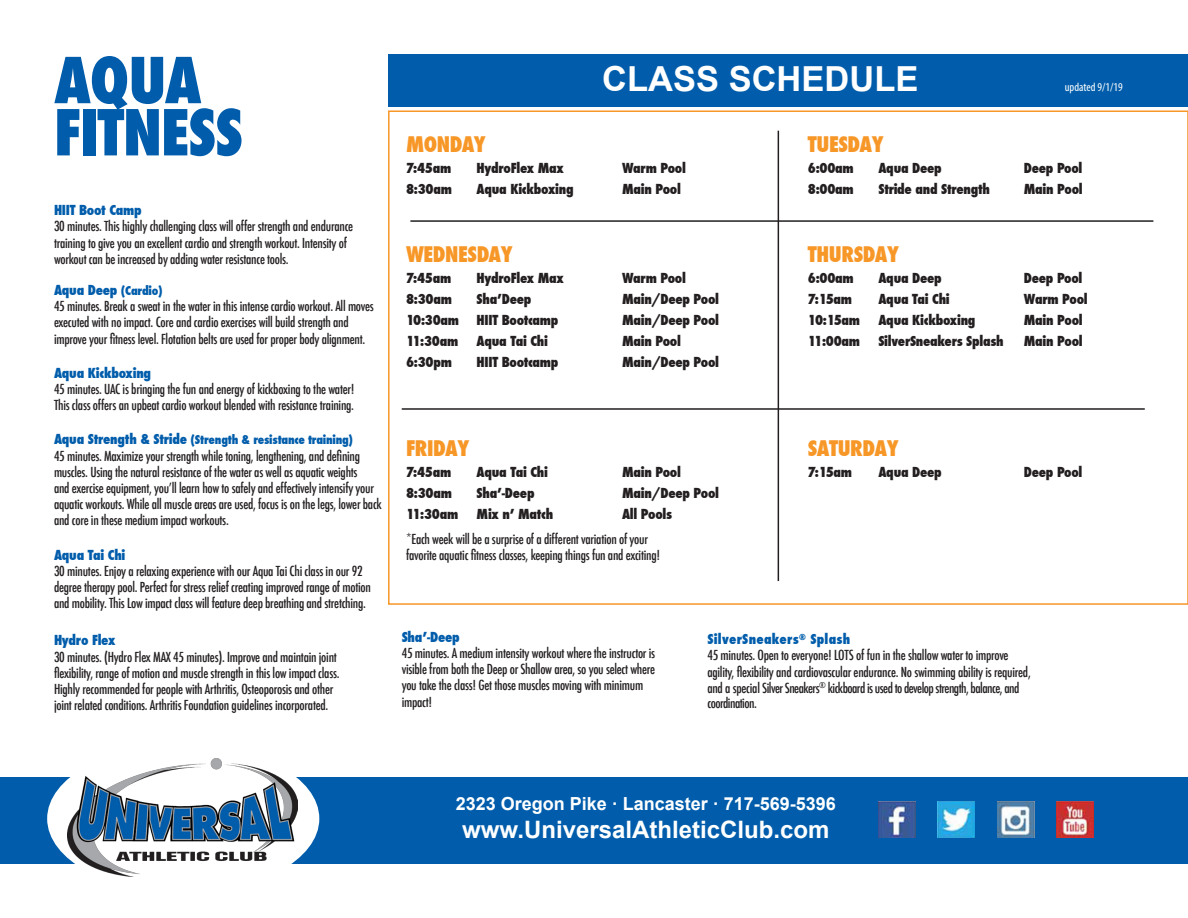
<style>
.page{position:relative;width:1188px;height:918px;background:#fff}
.page>*{position:absolute;margin:0;border:0;box-sizing:border-box;transform-origin:0 0}
.t1{font:800 condensed 61.5px "Futura";letter-spacing:-.02em;color:#015dab}
.t2{font:700 34.5px "Arial";color:#fff}
.t3{font:700 24px "Arial";color:#fff}
.t4{font:800 condensed 21px "Futura";letter-spacing:-.02em;color:#f79727}
.t5{font:700 18px "Arial";color:#fff}
.t6{font:500 condensed 13.5px/16.2px "Futura";letter-spacing:-.02em;color:#231f20}
.t7{font:800 condensed 13.5px "Futura";letter-spacing:-.02em;color:#231f20}
.t8{font:800 condensed 13.5px "Futura";letter-spacing:-.02em;color:#015dab}
.t9{font:800 condensed 13.5px "Futura";letter-spacing:.02em;color:#015dab}
.t10{font:800 condensed 12px "Futura";letter-spacing:-.02em;color:#015dab}
.t11{font:condensed 12px "Myriad Pro";color:#fff}
.s1{font-size:12px}
.s2{font-size:13.5px}
</style>
<div class="page">
<div style="left:389px;top:54px;width:799px;height:52px;background:#015dab"></div>
<div style="left:0;top:778px;width:1188px;height:86px;background:#015dab"></div>
<div style="left:47px;top:744px;width:272px;height:149px;background:#fff;border-radius:50%"></div>
<img style="left:878px;top:802px;width:37px;height:35px">
<img style="left:997px;top:802px;width:37px;height:35px">
<img style="left:938px;top:802px;width:37px;height:35px">
<img style="left:1056px;top:802px;width:38px;height:35px">
<hr style="left:410px;top:220px;width:743px;height:2px;background:#231f20">
<hr style="left:402px;top:408px;width:743px;height:2px;background:#231f20">
<hr style="left:778px;top:131px;width:1px;height:450px;background:#231f20">
<img style="left:67px;top:759px;width:231px;height:117px">
<p class="t1" style="left:54px;top:39px;width:149px">AQUA</p>
<p class="t1" style="left:54px;top:91px;width:191px">FITNESS</p>
<p class="t8" style="left:54px;top:201px;width:89px">HIIT Boot Camp</p>
<p class="t6" style="left:54px;top:218px;width:301px">30 minutes. This highly challenging class will offer strength and endurance training to give you an excellent cardio and strength workout. Intensity of</p>
<p class="t6" style="left:54px;top:251px;width:236px">workout can be increased by adding water resistance tools.</p>
<p class="t8" style="left:54px;top:281px;width:110px">Aqua Deep <span class="s1">(Cardio)</span></p>
<p class="t6" style="left:54px;top:298px;width:321px">45 minutes. Break a sweat in the water in this intense cardio workout. All moves executed with no impact. Core and cardio exercises will build strength and improve your fitness level. Flotation belts are used for proper body alignment.</p>
<p class="t8" style="left:54px;top:364px;width:99px">Aqua Kickboxing</p>
<p class="t6" style="left:54px;top:381px;width:302px">45 minutes. UAC is bringing the fun and energy of kickboxing to the water!</p>
<p class="t6" style="left:54px;top:397px;width:302px">This class offers an upbeat cardio workout blended with resistance training.</p>
<p class="t10" style="left:54px;top:432px;width:301px"><span class="s2">Aqua Strength &amp; Stride</span> (Strength &amp; resistance training)</p>
<p class="t6" style="left:54px;top:448px;width:308px">45 minutes. Maximize your strength while toning, lengthening, and defining</p>
<p class="t6" style="left:54px;top:464px;width:329px">muscles. Using the natural resistance of the water as well as aquatic weights<br>and exercise equipment, you’ll learn how to safely and effectively intensify your aquatic workouts. While all muscle areas are used, focus is on the legs, lower back and core in these medium impact workouts.</p>
<p class="t8" style="left:54px;top:545px;width:73px">Aqua Tai Chi</p>
<p class="t6" style="left:54px;top:563px;width:318px">30 minutes. Enjoy a relaxing experience with our Aqua Tai Chi class in our 92 degree therapy pool. Perfect for stress relief creating improved range of motion and mobility. This Low impact class will feature deep breathing and stretching.</p>
<p class="t8" style="left:54px;top:631px;width:63px">Hydro Flex</p>
<p class="t6" style="left:54px;top:649px;width:284px">30 minutes. (Hydro Flex MAX 45 minutes). Improve and maintain joint</p>
<p class="t6" style="left:54px;top:665px;width:287px">flexibility, range of motion and muscle strength in this low impact class.</p>
<p class="t6" style="left:54px;top:681px;width:281px">Highly recommended for people with Arthritis, Osteoporosis and other</p>
<p class="t6" style="left:54px;top:697px;width:276px">joint related conditions. Arthritis Foundation guidelines incorporated.</p>
<p class="t2" style="left:602px;top:56px;width:318px">CLASS SCHEDULE</p>
<p class="t11" style="left:1065px;top:80px;width:59px">updated 9/1/19</p>
<p class="t4" style="left:406px;top:130px;width:81px">MONDAY</p>
<p class="t7" style="left:406px;top:159px;width:47px">7:45am</p>
<p class="t7" style="left:477px;top:159px;width:89px">HydroFlex Max</p>
<p class="t7" style="left:622px;top:159px;width:65px">Warm Pool</p>
<p class="t7" style="left:406px;top:180px;width:47px">8:30am</p>
<p class="t7" style="left:477px;top:180px;width:99px">Aqua Kickboxing</p>
<p class="t7" style="left:622px;top:180px;width:60px">Main Pool</p>
<p class="t4" style="left:406px;top:240px;width:108px">WEDNESDAY</p>
<p class="t7" style="left:406px;top:269px;width:47px">7:45am</p>
<p class="t7" style="left:477px;top:269px;width:89px">HydroFlex Max</p>
<p class="t7" style="left:622px;top:269px;width:65px">Warm Pool</p>
<p class="t7" style="left:406px;top:290px;width:47px">8:30am</p>
<p class="t7" style="left:477px;top:290px;width:56px">Sha’Deep</p>
<p class="t7" style="left:622px;top:290px;width:99px">Main/Deep Pool</p>
<p class="t7" style="left:406px;top:311px;width:55px">10:30am</p>
<p class="t7" style="left:477px;top:311px;width:83px">HIIT Bootcamp</p>
<p class="t7" style="left:622px;top:311px;width:98px">Main/Deep Pool</p>
<p class="t7" style="left:406px;top:332px;width:54px">11:30am</p>
<p class="t7" style="left:477px;top:332px;width:73px">Aqua Tai Chi</p>
<p class="t7" style="left:622px;top:332px;width:60px">Main Pool</p>
<p class="t7" style="left:406px;top:353px;width:47px">6:30pm</p>
<p class="t7" style="left:477px;top:353px;width:83px">HIIT Bootcamp</p>
<p class="t7" style="left:622px;top:353px;width:98px">Main/Deep Pool</p>
<p class="t4" style="left:406px;top:434px;width:65px">FRIDAY</p>
<p class="t7" style="left:406px;top:463px;width:47px">7:45am</p>
<p class="t7" style="left:477px;top:463px;width:73px">Aqua Tai Chi</p>
<p class="t7" style="left:622px;top:463px;width:60px">Main Pool</p>
<p class="t7" style="left:406px;top:484px;width:47px">8:30am</p>
<p class="t7" style="left:477px;top:484px;width:59px">Sha’-Deep</p>
<p class="t7" style="left:622px;top:484px;width:98px">Main/Deep Pool</p>
<p class="t7" style="left:406px;top:505px;width:54px">11:30am</p>
<p class="t7" style="left:477px;top:505px;width:78px">Mix n’ Match</p>
<p class="t7" style="left:622px;top:505px;width:52px">All Pools</p>
<p class="t6" style="left:406px;top:531px;width:243px">*Each week will be a surprise of a different variation of your</p>
<p class="t6" style="left:406px;top:547px;width:256px">favorite aquatic fitness classes, keeping things fun and exciting!</p>
<p class="t4" style="left:808px;top:130px;width:77px">TUESDAY</p>
<p class="t7" style="left:808px;top:159px;width:47px">6:00am</p>
<p class="t7" style="left:878px;top:159px;width:65px">Aqua Deep</p>
<p class="t7" style="left:1024px;top:159px;width:60px">Deep Pool</p>
<p class="t7" style="left:808px;top:180px;width:47px">8:00am</p>
<p class="t7" style="left:878px;top:180px;width:113px">Stride and Strength</p>
<p class="t7" style="left:1024px;top:180px;width:60px">Main Pool</p>
<p class="t4" style="left:808px;top:240px;width:93px">THURSDAY</p>
<p class="t7" style="left:808px;top:269px;width:47px">6:00am</p>
<p class="t7" style="left:878px;top:269px;width:65px">Aqua Deep</p>
<p class="t7" style="left:1024px;top:269px;width:60px">Deep Pool</p>
<p class="t7" style="left:808px;top:290px;width:46px">7:15am</p>
<p class="t7" style="left:878px;top:290px;width:73px">Aqua Tai Chi</p>
<p class="t7" style="left:1024px;top:290px;width:65px">Warm Pool</p>
<p class="t7" style="left:808px;top:311px;width:54px">10:15am</p>
<p class="t7" style="left:878px;top:311px;width:99px">Aqua Kickboxing</p>
<p class="t7" style="left:1024px;top:311px;width:60px">Main Pool</p>
<p class="t7" style="left:808px;top:332px;width:54px">11:00am</p>
<p class="t7" style="left:878px;top:332px;width:127px">SilverSneakers Splash</p>
<p class="t7" style="left:1024px;top:332px;width:60px">Main Pool</p>
<p class="t4" style="left:808px;top:434px;width:92px">SATURDAY</p>
<p class="t7" style="left:808px;top:463px;width:46px">7:15am</p>
<p class="t7" style="left:878px;top:463px;width:65px">Aqua Deep</p>
<p class="t7" style="left:1024px;top:463px;width:60px">Deep Pool</p>
<p class="t8" style="left:402px;top:628px;width:59px">Sha’-Deep</p>
<p class="t6" style="left:402px;top:645px;width:255px">45 minutes. A medium intensity workout where the instructor is visible from both the Deep or Shallow area, so you select where you take the class! Get those muscles moving with minimum impact!</p>
<p class="t9" style="left:707px;top:630px;width:145px">SilverSneakers<sup>®</sup> Splash</p>
<p class="t6" style="left:707px;top:648px;width:325px;line-height:15.8px">45 minutes. Open to everyone! LOTS of fun in the shallow water to improve agility, flexibility and cardiovascular endurance. No swimming ability is required, and a special Silver Sneakers<sup>®</sup> kickboard is used to develop strength, balance, and coordination.</p>
<p class="t5" style="left:456px;top:791px;width:382px">2323 Oregon Pike · Lancaster · 717-569-5396</p>
<p class="t3" style="left:462px;top:814px;width:369px">www.UniversalAthleticClub.com</p>
</div>
